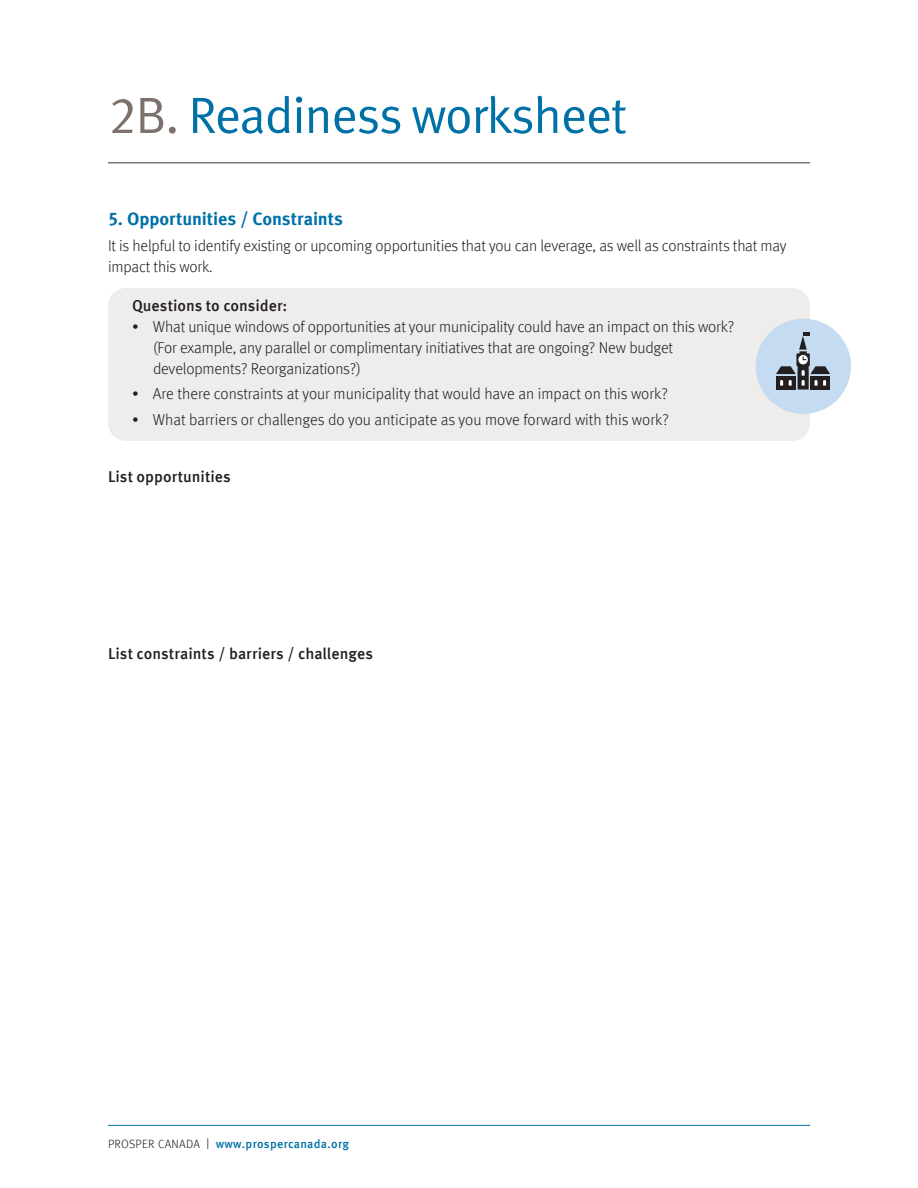
<style>
.page{position:relative;width:918px;height:1188px;background:#fff}
.page>*{position:absolute;margin:0;border:0;box-sizing:border-box;transform-origin:0 0}
.Main_headling{font:51px "Meta Offc Norm";letter-spacing:-.03em;color:#0071a7}
.Intro_copy{font:700 18px "Meta Offc";letter-spacing:-.005em;color:#0071a7}
.Body_bullet{font:300 15.75px/21px "Meta Offc";letter-spacing:-.01em;color:#231f20}
.Body{font:300 15.75px/21px "Meta Offc";letter-spacing:-.01em;color:#231f20}
.Body-2{font:500 15.75px "Meta Offc";color:#231f20}
.Body_bullet-2{font:500 15.75px "Meta Offc";color:#231f20}
.t1{font:500 12px "Meta Offc";letter-spacing:.02em;color:#0071a7}
.s1{color:#7d716c}
.s2{font-weight:300;color:#231f20}
.s3{font-weight:300;font-size:15.6px;color:#231f20}
</style>
<div class="page">
<hr style="left:108px;top:1125px;width:702px;height:1px;background:#0071a7">
<hr style="left:108px;top:162px;width:702px;height:2px;background:#7d716c">
<div style="left:108px;top:288px;width:702px;height:153px;background:#eeedeb;border-radius:18px"></div>
<div style="left:756px;top:319px;width:95px;height:95px;background:#c4dbf1;border-radius:50%"></div>
<svg style="left:776px;top:332px;width:54px;height:58px"></svg>
<p class="Main_headling" style="left:108px;top:86px;width:521px"><span class="s1">2B.</span> Readiness worksheet</p>
<p class="Intro_copy" style="left:108px;top:208px;width:237px">5. Opportunities / Constraints</p>
<p class="Body" style="left:108px;top:235px;width:680px">It is helpful to identify existing or upcoming opportunities that you can leverage, as well as constraints that may impact this work.</p>
<p class="Body_bullet-2" style="left:132px;top:296px;width:157px">Questions to consider:</p>
<p class="Body_bullet" style="left:153px;top:316px;width:583px;text-indent:-21px">• What unique windows of opportunities at your municipality could have an impact on this work? (For example, any parallel or complimentary initiatives that are ongoing? New budget developments? Reorganizations?)</p>
<p class="Body_bullet" style="left:132px;top:384px;width:537px">• Are there constraints at your municipality that would have an impact on this work?</p>
<p class="Body_bullet" style="left:132px;top:409px;width:538px">• What barriers or challenges do you anticipate as you move forward with this work?</p>
<p class="Body-2" style="left:108px;top:467px;width:124px">List opportunities</p>
<p class="Body-2" style="left:108px;top:644px;width:267px">List constraints / barriers / challenges</p>
<p class="t1" style="left:108px;top:1136px;width:243px"><span class="s2">PROSPER CANADA</span> <span class="s3">I</span> www.prospercanada.org</p>
</div>
